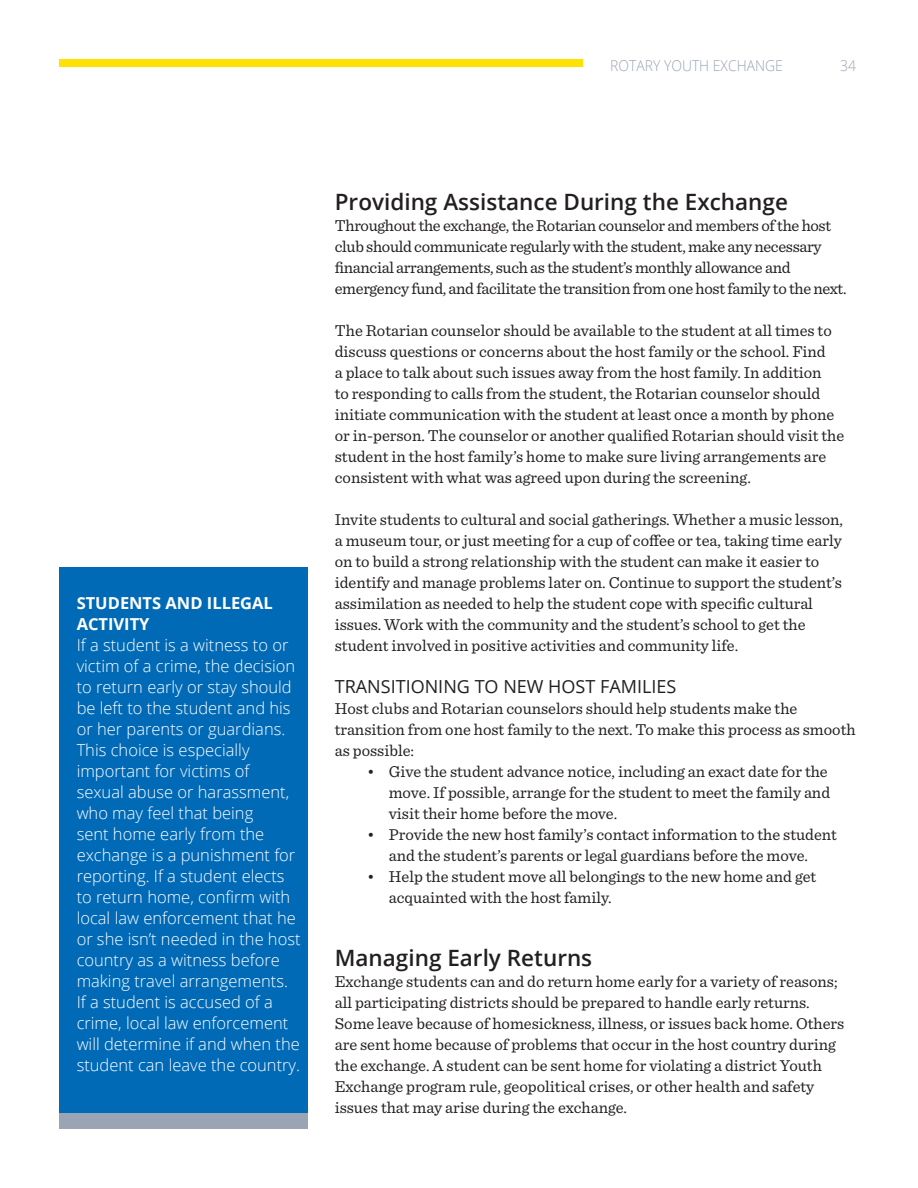
<style>
.page{position:relative;width:918px;height:1188px;background:#fff}
.page>*{position:absolute;margin:0;border:0;box-sizing:border-box;transform-origin:0 0}
.t1{font:600 22.5px "Open Sans";color:#231f20}
.t2{font:18px "Open Sans";color:#231f20}
.t3{font:16.5px/21px "Sentinel";color:#231f20}
.t4{font:300 16.5px/21px "Open Sans";color:#fff}
.t5{font:16.5px/21px "Sentinel";letter-spacing:-.02em;color:#231f20}
.t6{font:700 16.5px/21px "Open Sans";color:#fff}
.t7{font:300 14.85px "Open Sans";color:#9aa4b3;scale:.93 1}
</style>
<div class="page">
<div style="left:59px;top:1113px;width:249px;height:16px;background:#9aa4b3"></div>
<div style="left:59px;top:59px;width:524px;height:8px;background:#ffe201"></div>
<div style="left:59px;top:567px;width:249px;height:546px;background:#016ab6"></div>
<p class="t7" style="left:610px;top:55px;width:187px">ROTARY YOUTH EXCHANGE</p>
<p class="t7" style="left:840px;top:55px;width:19px">34</p>
<p class="t6" style="left:77px;top:592px;width:198px">STUDENTS AND ILLEGAL<br>ACTIVITY</p>
<p class="t4" style="left:77px;top:634px;width:225px">If a student is a witness to or victim of a crime, the decision to return early or stay should be left to the student and his or her parents or guardians.<br>This choice is especially important for victims of sexual abuse or harassment, who may feel that being<br>sent home early from the exchange is a punishment for reporting. If a student elects to return home, confirm with local law enforcement that he or she isn’t needed in the host country as a witness before making travel arrangements.<br>If a student is accused of a crime, local law enforcement will determine if and when the student can leave the country.</p>
<h1 class="t1" style="left:335px;top:186px;width:455px">Providing Assistance During the Exchange</h1>
<p class="t5" style="left:335px;top:214px;width:513px">Throughout the exchange, the Rotarian counselor and members of the host club should communicate regularly with the student, make any necessary financial arrangements, such as the student’s monthly allowance and emergency fund, and facilitate the transition from one host family to the next.</p>
<p class="t3" style="left:335px;top:319px;width:511px">The Rotarian counselor should be available to the student at all times to discuss questions or concerns about the host family or the school. Find<br>a place to talk about such issues away from the host family. In addition<br>to responding to calls from the student, the Rotarian counselor should initiate communication with the student at least once a month by phone or in-person. The counselor or another qualified Rotarian should visit the student in the host family’s home to make sure living arrangements are consistent with what was agreed upon during the screening.</p>
<p class="t3" style="left:335px;top:508px;width:510px">Invite students to cultural and social gatherings. Whether a music lesson, a museum tour, or just meeting for a cup of coffee or tea, taking time early on to build a strong relationship with the student can make it easier to identify and manage problems later on. Continue to support the student’s assimilation as needed to help the student cope with specific cultural issues. Work with the community and the student’s school to get the student involved in positive activities and community life.</p>
<p class="t2" style="left:335px;top:674px;width:343px">TRANSITIONING TO NEW HOST FAMILIES</p>
<p class="t3" style="left:335px;top:697px;width:522px">Host clubs and Rotarian counselors should help students make the transition from one host family to the next. To make this process as smooth as possible:</p>
<p class="t3" style="left:389px;top:760px;width:443px;text-indent:-22px">• Give the student advance notice, including an exact date for the move. If possible, arrange for the student to meet the family and visit their home before the move.</p>
<p class="t3" style="left:367px;top:823px;width:471px;text-align:center">• Provide the new host family’s contact information to the student and the student’s parents or legal guardians before the move.</p>
<p class="t3" style="left:389px;top:865px;width:429px;text-indent:-22px">• Help the student move all belongings to the new home and get acquainted with the host family.</p>
<h1 class="t1" style="left:335px;top:942px;width:259px">Managing Early Returns</h1>
<p class="t3" style="left:335px;top:970px;width:511px">Exchange students can and do return home early for a variety of reasons; all participating districts should be prepared to handle early returns.<br>Some leave because of homesickness, illness, or issues back home. Others are sent home because of problems that occur in the host country during the exchange. A student can be sent home for violating a district Youth Exchange program rule, geopolitical crises, or other health and safety issues that may arise during the exchange.</p>
</div>
